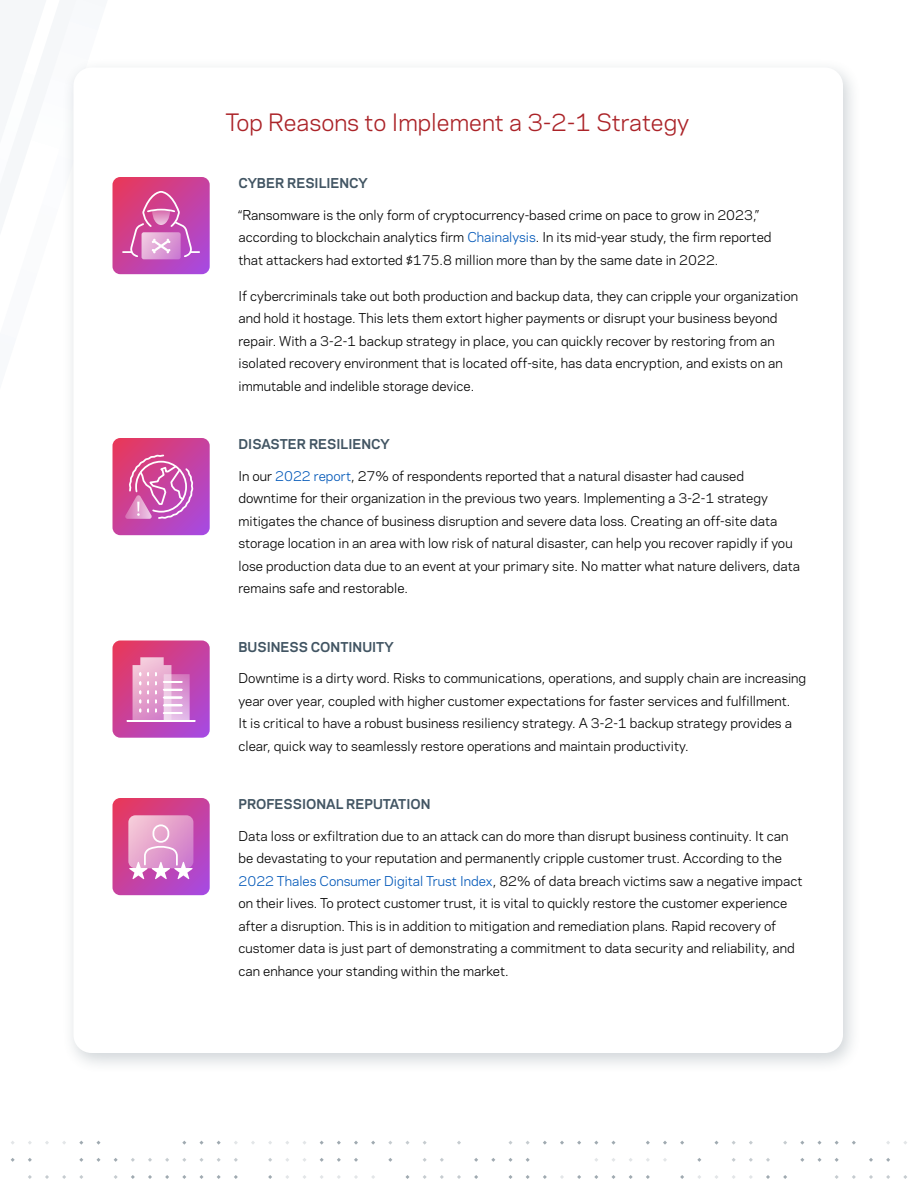
<style>
.page{position:relative;width:918px;height:1188px;background:#fff}
.page>*{position:absolute;margin:0;border:0;box-sizing:border-box;transform-origin:0 0}
.Paragraph_Title{font:22.5px "Polaris";color:#ab2328}
.Body_Copy{font:12.75px/22.5px "Polaris";color:#000}
.Paragraph_Title-2{font:700 12.75px "Polaris";color:#425563}
.s1{color:#0057b8}
</style>
<div class="page">
<svg style="left:783px;top:1175px;width:4px;height:4px"></svg>
<svg style="left:766px;top:1158px;width:4px;height:4px"></svg>
<svg style="left:766px;top:1175px;width:4px;height:4px"></svg>
<svg style="left:749px;top:1158px;width:4px;height:4px"></svg>
<svg style="left:714px;top:1141px;width:5px;height:4px"></svg>
<svg style="left:697px;top:1158px;width:4px;height:4px"></svg>
<svg style="left:680px;top:1141px;width:4px;height:4px"></svg>
<svg style="left:680px;top:1175px;width:4px;height:4px"></svg>
<svg style="left:663px;top:1141px;width:4px;height:4px"></svg>
<svg style="left:646px;top:1141px;width:4px;height:4px"></svg>
<svg style="left:646px;top:1175px;width:4px;height:4px"></svg>
<svg style="left:629px;top:1175px;width:4px;height:4px"></svg>
<svg style="left:611px;top:1141px;width:5px;height:4px"></svg>
<svg style="left:611px;top:1175px;width:5px;height:4px"></svg>
<svg style="left:594px;top:1175px;width:4px;height:4px"></svg>
<svg style="left:577px;top:1141px;width:4px;height:4px"></svg>
<svg style="left:577px;top:1175px;width:4px;height:4px"></svg>
<svg style="left:560px;top:1141px;width:4px;height:4px"></svg>
<svg style="left:560px;top:1175px;width:4px;height:4px"></svg>
<svg style="left:543px;top:1141px;width:4px;height:4px"></svg>
<svg style="left:543px;top:1175px;width:4px;height:4px"></svg>
<svg style="left:526px;top:1158px;width:4px;height:4px"></svg>
<svg style="left:526px;top:1175px;width:4px;height:4px"></svg>
<svg style="left:508px;top:1141px;width:5px;height:4px"></svg>
<svg style="left:508px;top:1158px;width:5px;height:4px"></svg>
<svg style="left:508px;top:1175px;width:5px;height:4px"></svg>
<svg style="left:491px;top:1158px;width:4px;height:4px"></svg>
<svg style="left:474px;top:1158px;width:4px;height:4px"></svg>
<svg style="left:474px;top:1175px;width:4px;height:4px"></svg>
<svg style="left:457px;top:1141px;width:4px;height:4px"></svg>
<svg style="left:457px;top:1175px;width:4px;height:4px"></svg>
<svg style="left:440px;top:1158px;width:4px;height:4px"></svg>
<svg style="left:440px;top:1175px;width:4px;height:4px"></svg>
<svg style="left:423px;top:1175px;width:4px;height:4px"></svg>
<svg style="left:405px;top:1141px;width:5px;height:4px"></svg>
<svg style="left:405px;top:1175px;width:5px;height:4px"></svg>
<svg style="left:388px;top:1158px;width:4px;height:4px"></svg>
<svg style="left:371px;top:1141px;width:4px;height:4px"></svg>
<svg style="left:354px;top:1141px;width:4px;height:4px"></svg>
<svg style="left:354px;top:1158px;width:4px;height:4px"></svg>
<svg style="left:354px;top:1175px;width:4px;height:4px"></svg>
<svg style="left:337px;top:1141px;width:4px;height:4px"></svg>
<svg style="left:337px;top:1158px;width:4px;height:4px"></svg>
<svg style="left:320px;top:1158px;width:4px;height:4px"></svg>
<svg style="left:268px;top:1158px;width:4px;height:4px"></svg>
<svg style="left:268px;top:1175px;width:4px;height:4px"></svg>
<svg style="left:234px;top:1158px;width:4px;height:4px"></svg>
<svg style="left:234px;top:1175px;width:4px;height:4px"></svg>
<svg style="left:217px;top:1175px;width:4px;height:4px"></svg>
<svg style="left:199px;top:1141px;width:5px;height:4px"></svg>
<svg style="left:199px;top:1158px;width:5px;height:4px"></svg>
<svg style="left:199px;top:1175px;width:5px;height:4px"></svg>
<svg style="left:182px;top:1175px;width:4px;height:4px"></svg>
<svg style="left:165px;top:1158px;width:4px;height:4px"></svg>
<svg style="left:165px;top:1175px;width:4px;height:4px"></svg>
<svg style="left:148px;top:1158px;width:4px;height:4px"></svg>
<svg style="left:148px;top:1175px;width:4px;height:4px"></svg>
<svg style="left:131px;top:1158px;width:4px;height:4px"></svg>
<svg style="left:131px;top:1175px;width:4px;height:4px"></svg>
<svg style="left:114px;top:1158px;width:4px;height:4px"></svg>
<svg style="left:114px;top:1175px;width:4px;height:4px"></svg>
<svg style="left:96px;top:1141px;width:5px;height:4px"></svg>
<svg style="left:96px;top:1158px;width:5px;height:4px"></svg>
<svg style="left:79px;top:1158px;width:4px;height:4px"></svg>
<svg style="left:79px;top:1175px;width:4px;height:4px"></svg>
<svg style="left:62px;top:1175px;width:4px;height:4px"></svg>
<svg style="left:45px;top:1175px;width:4px;height:4px"></svg>
<svg style="left:28px;top:1158px;width:4px;height:4px"></svg>
<svg style="left:28px;top:1175px;width:4px;height:4px"></svg>
<svg style="left:11px;top:1158px;width:4px;height:4px"></svg>
<svg style="left:903px;top:1175px;width:4px;height:4px"></svg>
<svg style="left:886px;top:1158px;width:4px;height:4px"></svg>
<svg style="left:886px;top:1175px;width:4px;height:4px"></svg>
<svg style="left:869px;top:1158px;width:4px;height:4px"></svg>
<svg style="left:869px;top:1175px;width:4px;height:4px"></svg>
<svg style="left:852px;top:1141px;width:4px;height:4px"></svg>
<svg style="left:852px;top:1175px;width:4px;height:4px"></svg>
<svg style="left:835px;top:1158px;width:4px;height:4px"></svg>
<svg style="left:835px;top:1175px;width:4px;height:4px"></svg>
<svg style="left:817px;top:1141px;width:5px;height:4px"></svg>
<svg style="left:817px;top:1158px;width:5px;height:4px"></svg>
<svg style="left:800px;top:1158px;width:4px;height:4px"></svg>
<div style="left:62px;top:58px;width:800px;height:1016px;background:#425563;opacity:.25"></div>
<div style="left:74px;top:68px;width:769px;height:985px;background:#fff;border-radius:18px"></div>
<svg style="left:62px;top:58px;width:148px;height:317px"></svg>
<svg style="left:112px;top:438px;width:98px;height:97px;background:#cd56a8"></svg>
<svg style="left:112px;top:640px;width:98px;height:98px;background:#d46cb3"></svg>
<svg style="left:112px;top:798px;width:98px;height:97px;background:#d46fb5"></svg>
<p class="Paragraph_Title" style="left:226px;top:106px;width:465px">Top Reasons to Implement a 3-2-1 Strategy</p>
<p class="Paragraph_Title-2" style="left:238px;top:174px;width:131px">CYBER RESILIENCY</p>
<p class="Body_Copy" style="left:238px;top:203px;width:535px">“Ransomware is the only form of cryptocurrency-based crime on pace to grow in 2023,” according to blockchain analytics firm <span class="s1">Chainalysis</span>. In its mid-year study, the firm reported that attackers had extorted $175.8 million more than by the same date in 2022.</p>
<p class="Body_Copy" style="left:238px;top:284px;width:561px">If cybercriminals take out both production and backup data, they can cripple your organization and hold it hostage. This lets them extort higher payments or disrupt your business beyond repair. With a 3-2-1 backup strategy in place, you can quickly recover by restoring from an isolated recovery environment that is located off-site, has data encryption, and exists on an immutable and indelible storage device.</p>
<p class="Paragraph_Title-2" style="left:238px;top:435px;width:153px">DISASTER RESILIENCY</p>
<p class="Body_Copy" style="left:238px;top:464px;width:563px">In our <span class="s1">2022 report</span>, 27% of respondents reported that a natural disaster had caused downtime for their organization in the previous two years. Implementing a 3-2-1 strategy mitigates the chance of business disruption and severe data loss. Creating an off-site data storage location in an area with low risk of natural disaster, can help you recover rapidly if you lose production data due to an event at your primary site. No matter what nature delivers, data remains safe and restorable.</p>
<p class="Paragraph_Title-2" style="left:238px;top:637px;width:157px">BUSINESS CONTINUITY</p>
<p class="Body_Copy" style="left:238px;top:666px;width:569px">Downtime is a dirty word. Risks to communications, operations, and supply chain are increasing year over year, coupled with higher customer expectations for faster services and fulfillment.<br>It is critical to have a robust business resiliency strategy. A 3-2-1 backup strategy provides a clear, quick way to seamlessly restore operations and maintain productivity.</p>
<p class="Paragraph_Title-2" style="left:238px;top:795px;width:194px">PROFESSIONAL REPUTATION</p>
<p class="Body_Copy" style="left:238px;top:824px;width:566px">Data loss or exfiltration due to an attack can do more than disrupt business continuity. It can be devastating to your reputation and permanently cripple customer trust. According to the <span class="s1">2022 Thales Consumer Digital Trust Index</span>, 82% of data breach victims saw a negative impact on their lives. To protect customer trust, it is vital to quickly restore the customer experience after a disruption. This is in addition to mitigation and remediation plans. Rapid recovery of customer data is just part of demonstrating a commitment to data security and reliability, and can enhance your standing within the market.</p>
</div>
